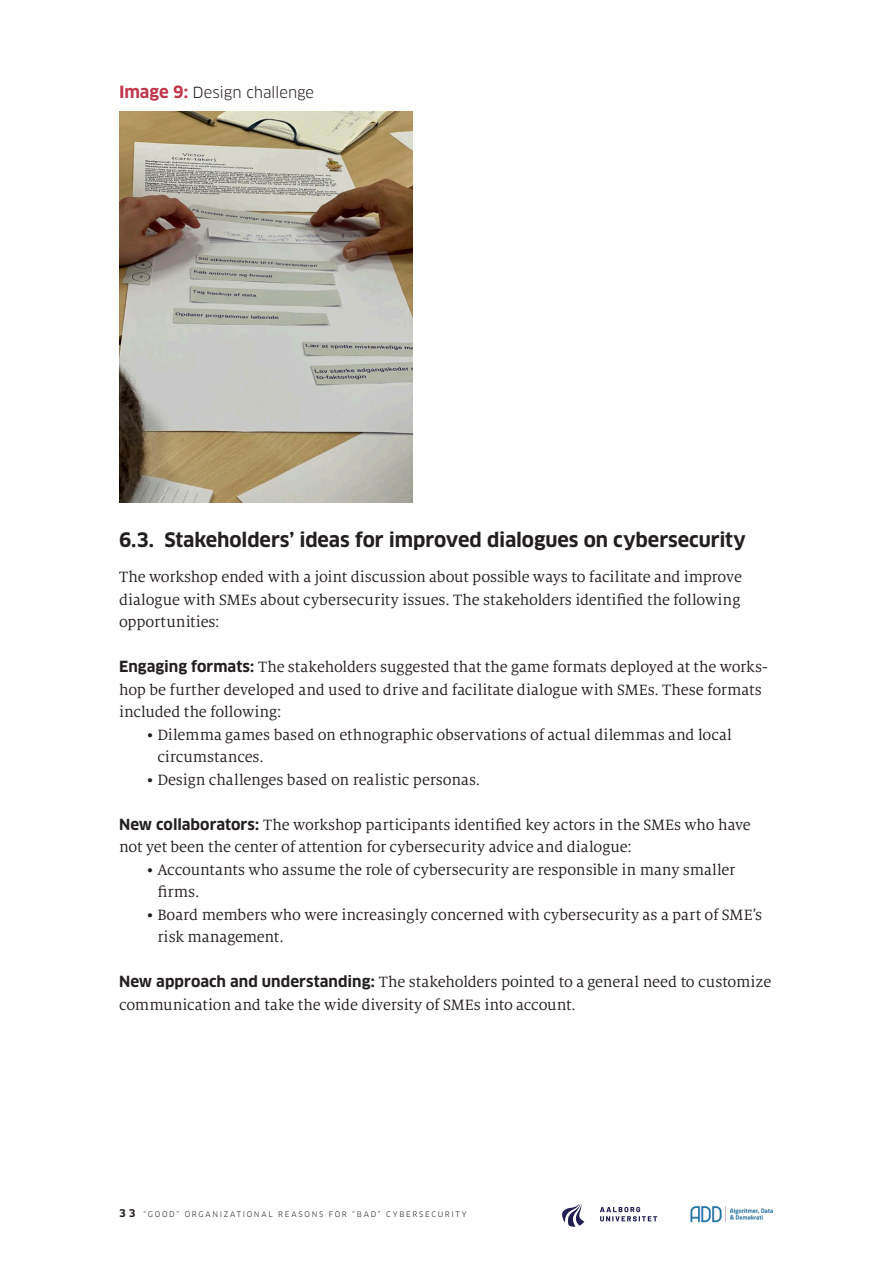
<style>
.page{position:relative;width:893px;height:1263px;background:#fff}
.page>*{position:absolute;margin:0;border:0;box-sizing:border-box;transform-origin:0 0}
.t1{font:700 19.5px "Clan OT";letter-spacing:-.005em;color:#231f20}
.t2{font:16.5px/22.5px "Milo Serif OT";letter-spacing:-.005em;color:#231f20}
.t3{font:15px "Clan OT";letter-spacing:-.01em;color:#231f20}
.t4{font:7.5px "Clan OT";letter-spacing:.23em;color:#231f20}
.s1{font-weight:700;font-size:16.5px;color:#c0364b}
.s2{font-family:"Clan OT";font-weight:700;font-size:15px}
.s3{font-weight:700;font-size:10.5px}
</style>
<div class="page">
<img style="left:690px;top:1205px;width:83px;height:18px">
<svg style="left:600px;top:1207px;width:57px;height:14px"></svg>
<svg style="left:562px;top:1203px;width:22px;height:24px"></svg>
<img style="left:119px;top:111px;width:293px;height:391px">
<p class="t3" style="left:119px;top:84px;width:197px"><span class="s1">Image 9:</span> Design challenge</p>
<p class="t1" style="left:119px;top:528px;width:628px">6.3. Stakeholders’ ideas for improved dialogues on cybersecurity</p>
<p class="t2" style="left:119px;top:566px;width:624px;text-align:justify">The workshop ended with a joint discussion about possible ways to facilitate and improve dialogue with SMEs about cybersecurity issues. The stakeholders identified the following opportunities:</p>
<p class="t2" style="left:119px;top:656px;width:650px"><span class="s2">Engaging formats:</span> The stakeholders suggested that the game formats deployed at the works&shy;hop be further developed and used to drive and facilitate dialogue with SMEs. These formats included the following:</p>
<p class="t2" style="left:157px;top:724px;width:576px;text-indent:-11px">• Dilemma games based on ethnographic observations of actual dilemmas and local circumstances.</p>
<p class="t2" style="left:147px;top:769px;width:335px">• Design challenges based on realistic personas.</p>
<p class="t2" style="left:119px;top:814px;width:633px"><span class="s2">New collaborators:</span> The workshop participants identified key actors in the SMEs who have not yet been the center of attention for cybersecurity advice and dialogue:</p>
<p class="t2" style="left:157px;top:859px;width:580px;text-indent:-11px">• Accountants who assume the role of cybersecurity are responsible in many smaller firms.</p>
<p class="t2" style="left:157px;top:904px;width:606px;text-indent:-11px">• Board members who were increasingly concerned with cybersecurity as a part of SME’s risk management.</p>
<p class="t2" style="left:119px;top:971px;width:654px"><span class="s2">New approach and understanding:</span> The stakeholders pointed to a general need to customize communication and take the wide diversity of SMEs into account.</p>
<p class="t4" style="left:119px;top:1210px;width:349px"><span class="s3">33</span> “GOOD” ORGANIZATIONAL REASONS FOR “BAD” CYBERSECURITY</p>
</div>
